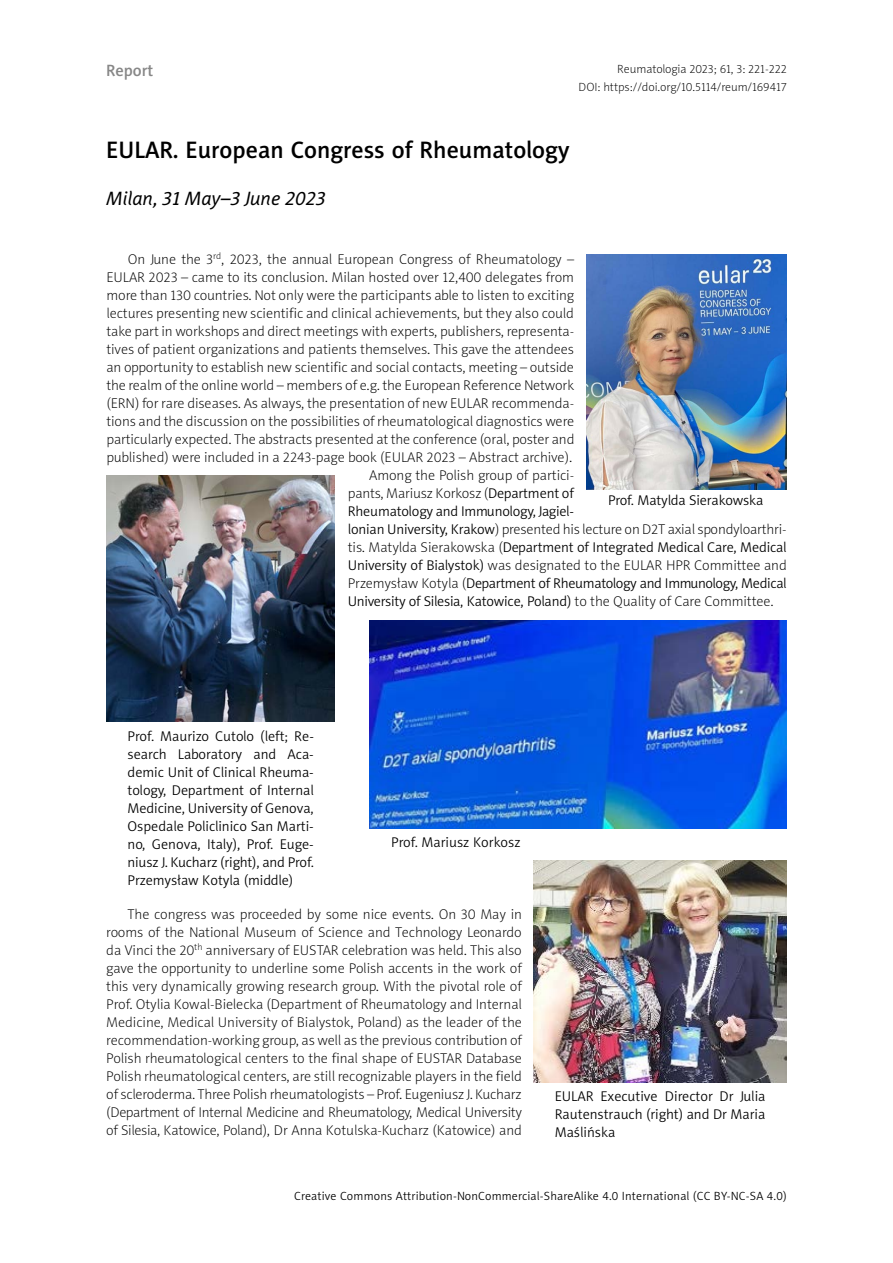
<style>
.page{position:relative;width:893px;height:1263px;background:#fff}
.page>*{position:absolute;margin:0;border:0;box-sizing:border-box;transform-origin:0 0}
.t1{font:24px "Naomi Sans EFN Medium";color:#000}
.t2{font:italic 19.5px "Naomi Sans EFN";color:#000}
.t3{font:16.5px "Naomi Sans EFN Medium";color:#878787}
.t4{font:14.25px/18px "Naomi Sans EFN Thin";color:#000;text-align:right}
.t5{font:14.25px/18px "Naomi Sans EFN Light";letter-spacing:-.01em;color:#000;text-align:justify}
.t6{font:12px "Naomi Sans EFN Light";letter-spacing:.015em;color:#000}
.t7{font:12px/18px "Naomi Sans EFN Thin";color:#000;text-align:right}
.s1{font-family:"Naomi Sans EFN Light"}
.s2{font-family:"Naomi Sans EFN Thin"}
</style>
<div class="page">
<img style="left:587px;top:254px;width:200px;height:236px">
<img style="left:106px;top:475px;width:229px;height:247px">
<img style="left:370px;top:620px;width:417px;height:208px">
<img style="left:533px;top:860px;width:254px;height:222px">
<p class="t3" style="left:106px;top:60px;width:49px">Report</p>
<p class="t7" style="left:579px;top:60px;width:210px">Reumatologia 2023; 61, 3: 221-222<br>DOI: https://doi.org/10.5114/reum/169417</p>
<h1 class="t1" style="left:106px;top:135px;width:465px">EULAR. European Congress of Rheumatology</h1>
<h2 class="t2" style="left:106px;top:187px;width:221px">Milan, 31 May–3 June 2023</h2>
<p class="t4" style="left:106px;top:250px;width:469px">On June the 3<sup>rd</sup>, 2023, the annual European Congress of Rheumatology – EULAR 2023 – came to its conclusion. Milan hosted over 12,400 delegates from more than 130 countries. Not only were the participants able to listen to exciting lectures presenting new scientific and clinical achievements, but they also could take part in workshops and direct meetings with experts, publishers, representa&shy;tives of patient organizations and patients themselves. This gave the attendees an opportunity to establish new scientific and social contacts, meeting – outside the realm of the online world – members of e.g. the European Reference Network (ERN) for rare diseases. As always, the presentation of new EULAR recommenda&shy;tions and the discussion on the possibilities of rheumatological diagnostics were particularly expected. The abstracts presented at the conference (oral, poster and published) were included in a 2243-page book (EULAR 2023 – Abstract archive).<br>Among the Polish group of partici-<br>pants, Mariusz Korkosz (<span class="s1">Department of</span></p>
<p class="t5" style="left:348px;top:502px;width:228px">Rheumatology and Immunology, Jagiel-</p>
<p class="t4" style="left:348px;top:520px;width:440px"><span class="s1">lonian University, Krakow</span>) presented his lecture on D2T axial spondyloarthri-</p>
<p class="t5" style="left:348px;top:538px;width:440px"><span class="s2">tis. Matylda Sierakowska (</span>Department of Integrated Medical Care, Medical</p>
<p class="t4" style="left:348px;top:556px;width:440px"><span class="s1">University of Bialystok)</span> was designated to the EULAR HPR Committee and</p>
<p class="t5" style="left:348px;top:574px;width:440px"><span class="s2">Przemysław Kotyla (</span>Department of Rheumatology and Immunology, Medical<br>University of Silesia, Katowice, Poland) <span class="s2">to the Quality of Care Committee.</span></p>
<p class="t5" style="left:608px;top:491px;width:157px">Prof. Matylda Sierakowska</p>
<p class="t5" style="left:128px;top:727px;width:188px">Prof. Maurizo Cutolo (left; Re&shy;search Laboratory and Aca&shy;demic Unit of Clinical Rheuma&shy;tology, Department of Internal Medicine, University of Genova, Ospedale Policlinico San Marti&shy;no, Genova, Italy), Prof. Euge&shy;niusz J. Kucharz (right), and Prof.<br>Przemysław Kotyla (middle)</p>
<p class="t5" style="left:391px;top:833px;width:131px">Prof. Mariusz Korkosz</p>
<p class="t4" style="left:106px;top:905px;width:417px;text-align:justify;text-indent:21px">The congress was proceeded by some nice events. On 30 May in rooms of the National Museum of Science and Technology Leonardo da Vinci the 20<sup>th</sup> anniversary of EUSTAR celebration was held. This also gave the opportunity to underline some Polish accents in the work of this very dynamically growing research group. With the pivotal role of Prof. Otylia Kowal-Bielecka (Department of Rheumatology and Internal Medicine, Medical University of Bialystok, Poland) as the leader of the recommendation-working group, as well as the previous contribution of Polish rheumatological centers to the final shape of EUSTAR Database Polish rheumatological centers, are still recognizable players in the field of scleroderma. Three Polish rheumatologists – Prof. Eugeniusz J. Kucharz (Department of Internal Medicine and Rheumatology, Medical University of Silesia, Katowice, Poland), Dr Anna Kotulska-Kucharz (Katowice) and</p>
<p class="t5" style="left:555px;top:1088px;width:212px">EULAR Executive Director Dr Julia Rautenstrauch (right) and Dr Maria Maślińska</p>
<p class="t6" style="left:294px;top:1189px;width:494px">Creative Commons Attribution-NonCommercial-ShareAlike 4.0 International (CC BY-NC-SA 4.0)</p>
</div>
